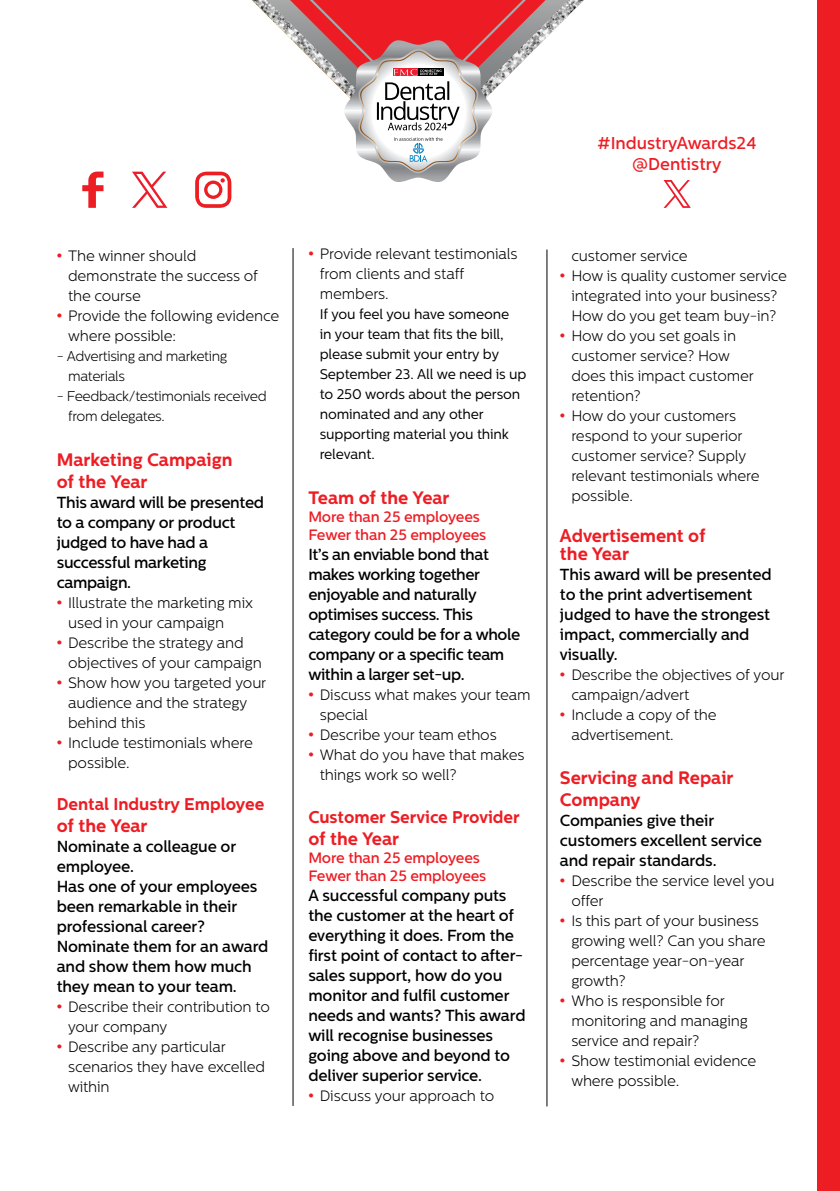
<style>
.page{position:relative;width:840px;height:1191px;background:#fff}
.page>*{position:absolute;margin:0;border:0;box-sizing:border-box;transform-origin:0 0}
.t1{font:700 18px/22px "Centrale Sans";color:#ed1d24}
.t2{font:500 17.2px/20.6px "Centrale Sans";color:#ed1d24;text-align:center}
.t3{font:700 17px "Centrale Sans";color:#ed1d24}
.t4{font:500 16px/20px "Centrale Sans";letter-spacing:-.01em;color:#000}
.t5{font:300 15px/20px "Centrale Sans";letter-spacing:-.01em;color:#000}
.t6{font:500 15px/18px "Centrale Sans";letter-spacing:-.01em;color:#ed1d24}
.t7{font:14px/20px "Centrale Sans";letter-spacing:-.01em;color:#000}
.t8{font:300 14px/20px "Centrale Sans";letter-spacing:-.025em;color:#000}
.s1{font-weight:700;font-size:16px;color:#ed1d24}
</style>
<div class="page">
<div style="left:816px;top:0;width:23px;height:1191px;background:#ed1d24"></div>
<hr style="left:292px;top:248px;width:1px;height:858px;background:#000">
<hr style="left:546px;top:249px;width:1px;height:857px;background:#000">
<svg style="left:252px;top:0;width:331px;height:182px"></svg>
<svg style="left:82px;top:172px;width:21px;height:36px"></svg>
<svg style="left:195px;top:172px;width:36px;height:36px"></svg>
<svg style="left:132px;top:172px;width:35px;height:36px"></svg>
<svg style="left:663px;top:180px;width:27px;height:28px"></svg>
<p class="t2" style="left:596px;top:132px;width:161px">#IndustryAwards24 @Dentistry</p>
<p class="t5" style="left:68px;top:245px;width:191px;text-indent:-11px"><span class="s1">•</span> The winner should demonstrate the success of the course</p>
<p class="t5" style="left:68px;top:305px;width:212px;text-indent:-11px"><span class="s1">•</span> Provide the following evidence where possible:</p>
<p class="t8" style="left:68px;top:346px;width:161px;text-indent:-11px">- Advertising and marketing materials</p>
<p class="t8" style="left:68px;top:386px;width:200px;text-indent:-11px">- Feedback/testimonials received from delegates.</p>
<p class="t1" style="left:57px;top:448px;width:177px">Marketing Campaign of the Year</p>
<p class="t4" style="left:57px;top:492px;width:209px">This award will be presented to a company or product judged to have had a successful marketing campaign.</p>
<p class="t5" style="left:68px;top:592px;width:186px;text-indent:-11px"><span class="s1">•</span> Illustrate the marketing mix used in your campaign</p>
<p class="t5" style="left:68px;top:632px;width:195px;text-indent:-11px"><span class="s1">•</span> Describe the strategy and objectives of your campaign</p>
<p class="t5" style="left:68px;top:672px;width:200px;text-indent:-11px"><span class="s1">•</span> Show how you targeted your audience and the strategy behind this</p>
<p class="t5" style="left:68px;top:732px;width:186px;text-indent:-11px"><span class="s1">•</span> Include testimonials where possible.</p>
<p class="t3" style="left:57px;top:794px;width:209px">Dental Industry Employee</p>
<p class="t1" style="left:57px;top:815px;width:92px">of the Year</p>
<p class="t4" style="left:57px;top:836px;width:213px">Nominate a colleague or employee.<br>Has one of your employees been remarkable in their professional career?<br>Nominate them for an award and show them how much they mean to your team.</p>
<p class="t5" style="left:68px;top:997px;width:203px;text-indent:-11px"><span class="s1">•</span> Describe their contribution to your company</p>
<p class="t5" style="left:68px;top:1037px;width:198px;text-indent:-11px"><span class="s1">•</span> Describe any particular scenarios they have excelled within</p>
<p class="t5" style="left:319px;top:244px;width:199px;text-indent:-11px"><span class="s1">•</span> Provide relevant testimonials from clients and staff members.</p>
<p class="t7" style="left:319px;top:304px;width:208px">If you feel you have someone<br>in your team that fits the bill, please submit your entry by<br>September 23. All we need is up to 250 words about the person nominated and any other supporting material you think relevant.</p>
<p class="t1" style="left:308px;top:486px;width:143px">Team of the Year</p>
<p class="t6" style="left:308px;top:508px;width:179px">More than 25 employees<br>Fewer than 25 employees</p>
<p class="t4" style="left:308px;top:544px;width:213px">It’s an enviable bond that makes working together enjoyable and naturally optimises success. This category could be for a whole company or a specific team within a larger set-up.</p>
<p class="t5" style="left:319px;top:685px;width:212px;text-indent:-11px"><span class="s1">•</span> Discuss what makes your team special</p>
<p class="t5" style="left:308px;top:725px;width:190px"><span class="s1">•</span> Describe your team ethos</p>
<p class="t5" style="left:319px;top:745px;width:206px;text-indent:-11px"><span class="s1">•</span> What do you have that makes things work so well?</p>
<p class="t3" style="left:308px;top:807px;width:213px">Customer Service Provider</p>
<p class="t1" style="left:308px;top:827px;width:92px">of the Year</p>
<p class="t6" style="left:308px;top:848px;width:179px">More than 25 employees<br>Fewer than 25 employees</p>
<p class="t4" style="left:308px;top:885px;width:218px">A successful company puts the customer at the heart of everything it does. From the first point of contact to after&shy;sales support, how do you monitor and fulfil customer needs and wants? This award will recognise businesses going above and beyond to deliver superior service.</p>
<p class="t5" style="left:308px;top:1085px;width:187px"><span class="s1">•</span> Discuss your approach to</p>
<p class="t5" style="left:571px;top:245px;width:118px">customer service</p>
<p class="t5" style="left:559px;top:265px;width:228px;text-align:center"><span class="s1">•</span> How is quality customer service integrated into your business?<br>How do you get team buy-in?</p>
<p class="t5" style="left:571px;top:325px;width:184px;text-indent:-11px"><span class="s1">•</span> How do you set goals in customer service? How does this impact customer retention?</p>
<p class="t5" style="left:571px;top:405px;width:190px;text-indent:-11px"><span class="s1">•</span> How do your customers respond to your superior customer service? Supply relevant testimonials where possible.</p>
<p class="t1" style="left:559px;top:526px;width:147px;line-height:18px">Advertisement of the Year</p>
<p class="t4" style="left:559px;top:564px;width:213px">This award will be presented to the print advertisement judged to have the strongest impact, commercially and visually.</p>
<p class="t5" style="left:571px;top:664px;width:214px;text-indent:-11px"><span class="s1">•</span> Describe the objectives of your campaign/advert</p>
<p class="t5" style="left:571px;top:704px;width:147px;text-indent:-11px"><span class="s1">•</span> Include a copy of the advertisement.</p>
<p class="t1" style="left:559px;top:767px;width:175px">Servicing and Repair<br>Company</p>
<p class="t4" style="left:559px;top:810px;width:203px">Companies give their customers excellent service and repair standards.</p>
<p class="t5" style="left:571px;top:871px;width:204px;text-indent:-11px"><span class="s1">•</span> Describe the service level you offer</p>
<p class="t5" style="left:571px;top:911px;width:196px;text-indent:-11px"><span class="s1">•</span> Is this part of your business growing well? Can you share percentage year-on-year growth?</p>
<p class="t5" style="left:571px;top:991px;width:178px;text-indent:-11px"><span class="s1">•</span> Who is responsible for monitoring and managing service and repair?</p>
<p class="t5" style="left:571px;top:1051px;width:186px;text-indent:-11px"><span class="s1">•</span> Show testimonial evidence where possible.</p>
</div>
